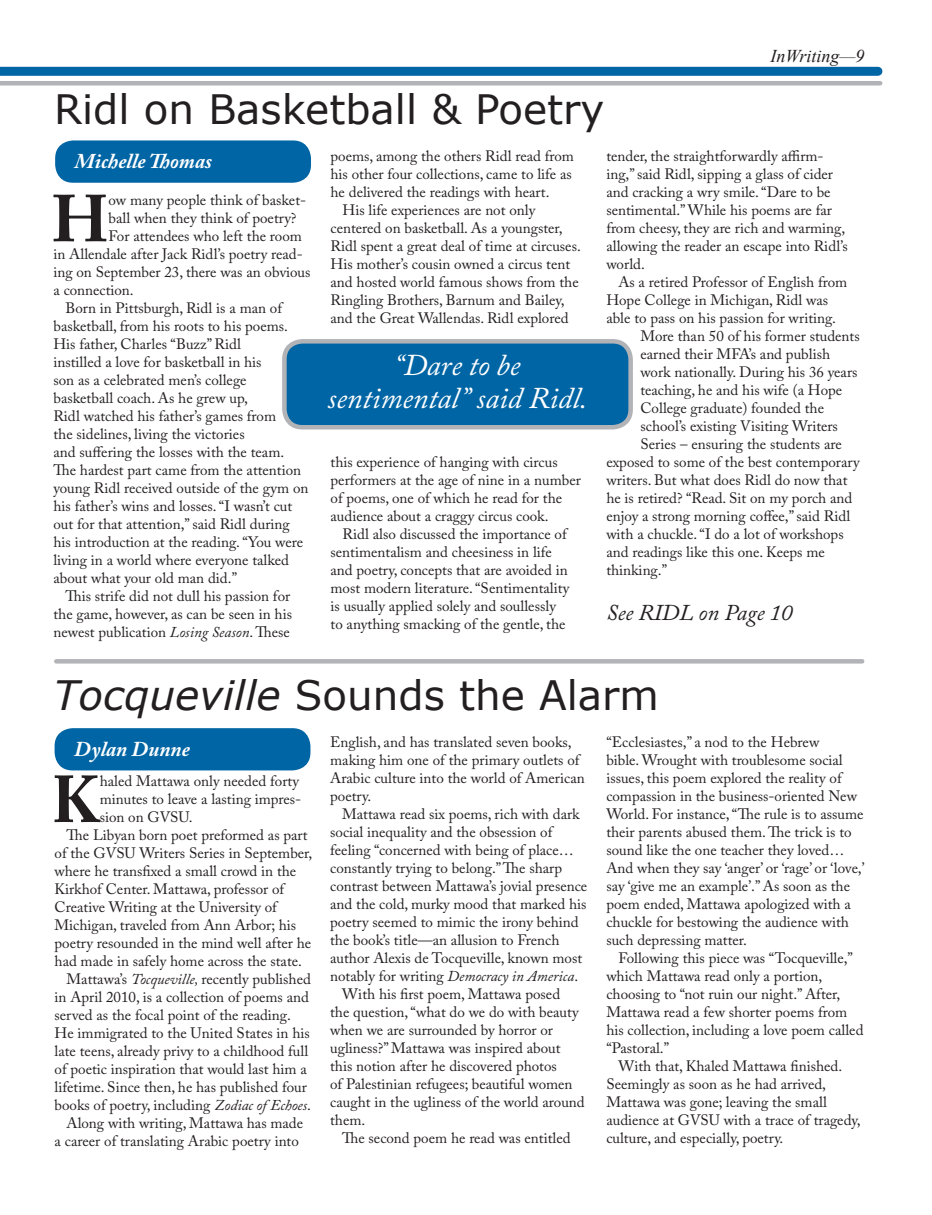
<style>
.page{position:relative;width:932px;height:1215px;background:#fff}
.page>*{position:absolute;margin:0;border:0;box-sizing:border-box;transform-origin:0 0}
.MainArticleFirstPara{font:700 65.7px "Adobe Caslon Pro";color:#231f20}
.headline_one{font:40.5px "Verdana";color:#231f20}
.pull_quote{font:italic 30px/33px "Adobe Caslon Pro";color:#fff;text-align:center}
.Intern_SubHead{font:italic 22.5px "Adobe Caslon Pro";color:#231f20}
.Byline{font:italic 700 21px "Adobe Caslon Pro";color:#fff}
.t1{font:italic 18px "Times New Roman";color:#231f20}
.Main_Article_Text_2{font:15px/18px "Adobe Caslon Pro";color:#231f20}
.MainArticleFirstPara-2{font:15px/18px "Adobe Caslon Pro";color:#231f20}
.s1{font-style:italic}
</style>
<div class="page">
<div style="left:0;top:67px;width:878px;height:9px;background:#0065a4"></div>
<div style="left:0;top:81px;width:880px;height:5px;background:#b2b3b7"></div>
<div style="left:55px;top:728px;width:255px;height:42px;background:#0065a4;border-radius:18px"></div>
<div style="left:55px;top:140px;width:256px;height:43px;background:#0065a4;border-radius:18px"></div>
<div style="left:56px;top:659px;width:806px;height:5px;background:#b2b3b7"></div>
<div style="left:284px;top:341px;width:346px;height:86px;background:#0065a4;border-radius:18px"></div>
<div style="left:282px;top:339px;width:351px;height:90px;border:4px solid #b2b3b7;border-radius:18px"></div>
<p class="headline_one" style="left:54px;top:83px;width:552px">Ridl on Basketball &amp; Poetry</p>
<p class="t1" style="left:770px;top:44px;width:96px">InWriting—9</p>
<p class="Byline" style="left:75px;top:148px;width:139px">Michelle Thomas</p>
<p class="MainArticleFirstPara" style="left:51px;top:180px;width:59px">H</p>
<p class="MainArticleFirstPara-2" style="left:108px;top:191px;width:199px">ow many people think of basket-</p>
<p class="MainArticleFirstPara-2" style="left:108px;top:209px;width:189px">ball when they think of poetry?</p>
<p class="MainArticleFirstPara-2" style="left:108px;top:227px;width:195px">For attendees who left the room</p>
<p class="MainArticleFirstPara-2" style="left:53px;top:245px;width:251px">in Allendale after Jack Ridl’s poetry read-</p>
<p class="MainArticleFirstPara-2" style="left:53px;top:263px;width:258px">ing on September 23, there was an obvious</p>
<p class="MainArticleFirstPara-2" style="left:53px;top:281px;width:82px">a connection.</p>
<p class="Main_Article_Text_2" style="left:53px;top:299px;width:256px;text-indent:12px">Born in Pittsburgh, Ridl is a man of basketball, from his roots to his poems.<br>His father, Charles “Buzz” Ridl<br>instilled a love for basketball in his<br>son as a celebrated men’s college basketball coach. As he grew up,<br>Ridl watched his father’s games from<br>the sidelines, living the victories<br>and suffering the losses with the team.<br>The hardest part came from the attention young Ridl received outside of the gym on his father’s wins and losses. “I wasn’t cut out for that attention,” said Ridl during his introduction at the reading. “You were living in a world where everyone talked about what your old man did.”</p>
<p class="Main_Article_Text_2" style="left:53px;top:587px;width:240px;text-align:justify;text-indent:12px">This strife did not dull his passion for the game, however, as can be seen in his newest publication <span class="s1">Losing Season</span>. These</p>
<p class="Main_Article_Text_2" style="left:330px;top:147px;width:245px">poems, among the others Ridl read from his other four collections, came to life as he delivered the readings with heart.</p>
<p class="Main_Article_Text_2" style="left:330px;top:201px;width:252px;text-indent:12px">His life experiences are not only centered on basketball. As a youngster, Ridl spent a great deal of time at circuses.<br>His mother’s cousin owned a circus tent and hosted world famous shows from the Ringling Brothers, Barnum and Bailey, and the Great Wallendas. Ridl explored</p>
<p class="pull_quote" style="left:327px;top:348px;width:261px">“Dare to be sentimental” said Ridl.</p>
<p class="Main_Article_Text_2" style="left:330px;top:453px;width:252px">this experience of hanging with circus performers at the age of nine in a number of poems, one of which he read for the audience about a craggy circus cook.</p>
<p class="Main_Article_Text_2" style="left:330px;top:525px;width:240px;text-indent:12px">Ridl also discussed the importance of sentimentalism and cheesiness in life and poetry, concepts that are avoided in most modern literature. “Sentimentality is usually applied solely and soullessly to anything smacking of the gentle, the</p>
<p class="Main_Article_Text_2" style="left:606px;top:147px;width:243px">tender, the straightforwardly affirm&shy;ing,” said Ridl, sipping a glass of cider and cracking a wry smile. “Dare to be sentimental.” While his poems are far from cheesy, they are rich and warming, allowing the reader an escape into Ridl’s world.</p>
<p class="Main_Article_Text_2" style="left:618px;top:273px;width:230px">As a retired Professor of English from</p>
<p class="Main_Article_Text_2" style="left:606px;top:291px;width:223px">Hope College in Michigan, Ridl was</p>
<p class="Main_Article_Text_2" style="left:606px;top:309px;width:231px">able to pass on his passion for writing.</p>
<p class="Main_Article_Text_2" style="left:640px;top:327px;width:221px">More than 50 of his former students</p>
<p class="Main_Article_Text_2" style="left:640px;top:345px;width:191px">earned their MFA’s and publish</p>
<p class="Main_Article_Text_2" style="left:640px;top:363px;width:218px">work nationally. During his 36 years</p>
<p class="Main_Article_Text_2" style="left:640px;top:381px;width:203px">teaching, he and his wife (a Hope</p>
<p class="Main_Article_Text_2" style="left:640px;top:399px;width:185px">College graduate) founded the</p>
<p class="Main_Article_Text_2" style="left:640px;top:417px;width:199px">school’s existing Visiting Writers</p>
<p class="Main_Article_Text_2" style="left:640px;top:435px;width:203px">Series – ensuring the students are</p>
<p class="Main_Article_Text_2" style="left:606px;top:453px;width:255px">exposed to some of the best contemporary</p>
<p class="Main_Article_Text_2" style="left:606px;top:471px;width:243px">writers. But what does Ridl do now that</p>
<p class="Main_Article_Text_2" style="left:606px;top:489px;width:247px">he is retired? “Read. Sit on my porch and</p>
<p class="Main_Article_Text_2" style="left:606px;top:507px;width:245px">enjoy a strong morning coffee,” said Ridl</p>
<p class="Main_Article_Text_2" style="left:606px;top:525px;width:239px">with a chuckle. “I do a lot of workshops</p>
<p class="Main_Article_Text_2" style="left:606px;top:543px;width:220px">and readings like this one. Keeps me</p>
<p class="Main_Article_Text_2" style="left:606px;top:561px;width:62px">thinking.”</p>
<p class="Intern_SubHead" style="left:606px;top:599px;width:187px">See RIDL on Page 10</p>
<p class="headline_one" style="left:53px;top:669px;width:607px"><span class="s1">Tocqueville</span> Sounds the Alarm</p>
<p class="Byline" style="left:74px;top:736px;width:117px">Dylan Dunne</p>
<p class="Main_Article_Text_2" style="left:606px;top:733px;width:260px">“Ecclesiastes,” a nod to the Hebrew<br>bible. Wrought with troublesome social issues, this poem explored the reality of compassion in the business-oriented New World. For instance, “The rule is to assume their parents abused them. The trick is to sound like the one teacher they loved… And when they say ‘anger’ or ‘rage’ or ‘love,’ say ‘give me an example’.” As soon as the poem ended, Mattawa apologized with a chuckle for bestowing the audience with such depressing matter.</p>
<p class="Main_Article_Text_2" style="left:606px;top:949px;width:259px;text-indent:12px">Following this piece was “Tocqueville,” which Mattawa read only a portion, choosing to “not ruin our night.” After, Mattawa read a few shorter poems from his collection, including a love poem called “Pastoral.”</p>
<p class="Main_Article_Text_2" style="left:606px;top:1057px;width:256px;text-indent:12px">With that, Khaled Mattawa finished.<br>Seemingly as soon as he had arrived, Mattawa was gone; leaving the small audience at GVSU with a trace of tragedy, culture, and especially, poetry.</p>
<p class="Main_Article_Text_2" style="left:330px;top:733px;width:256px">English, and has translated seven books, making him one of the primary outlets of<br>Arabic culture into the world of American poetry.</p>
<p class="Main_Article_Text_2" style="left:330px;top:805px;width:258px;text-indent:12px">Mattawa read six poems, rich with dark social inequality and the obsession of feeling “concerned with being of place… constantly trying to belong.” The sharp contrast between Mattawa’s jovial presence and the cold, murky mood that marked his poetry seemed to mimic the irony behind the book’s title—an allusion to French author Alexis de Tocqueville, known most notably for writing <span class="s1">Democracy in America</span>.</p>
<p class="Main_Article_Text_2" style="left:330px;top:985px;width:256px;text-indent:12px">With his first poem, Mattawa posed<br>the question, “what do we do with beauty when we are surrounded by horror or ugliness?” Mattawa was inspired about this notion after he discovered photos<br>of Palestinian refugees; beautiful women caught in the ugliness of the world around them.</p>
<p class="Main_Article_Text_2" style="left:342px;top:1129px;width:230px">The second poem he read was entitled</p>
<p class="MainArticleFirstPara" style="left:51px;top:761px;width:50px">K</p>
<p class="MainArticleFirstPara-2" style="left:100px;top:772px;width:203px">haled Mattawa only needed forty minutes to leave a lasting impres&shy;sion on GVSU.</p>
<p class="Main_Article_Text_2" style="left:55px;top:826px;width:259px;text-indent:12px">The Libyan born poet preformed as part of the GVSU Writers Series in September, where he transfixed a small crowd in the Kirkhof Center. Mattawa, professor of Creative Writing at the University of Michigan, traveled from Ann Arbor; his poetry resounded in the mind well after he had made in safely home across the state.</p>
<p class="Main_Article_Text_2" style="left:55px;top:970px;width:258px;text-indent:12px">Mattawa’s <span class="s1">Tocqueville,</span> recently published in April 2010, is a collection of poems and served as the focal point of the reading.<br>He immigrated to the United States in his late teens, already privy to a childhood full of poetic inspiration that would last him a lifetime. Since then, he has published four books of poetry, including <span class="s1">Zodiac of Echoes</span>.</p>
<p class="Main_Article_Text_2" style="left:55px;top:1114px;width:250px;text-align:right">Along with writing, Mattawa has made<br>a career of translating Arabic poetry into</p>
</div>
